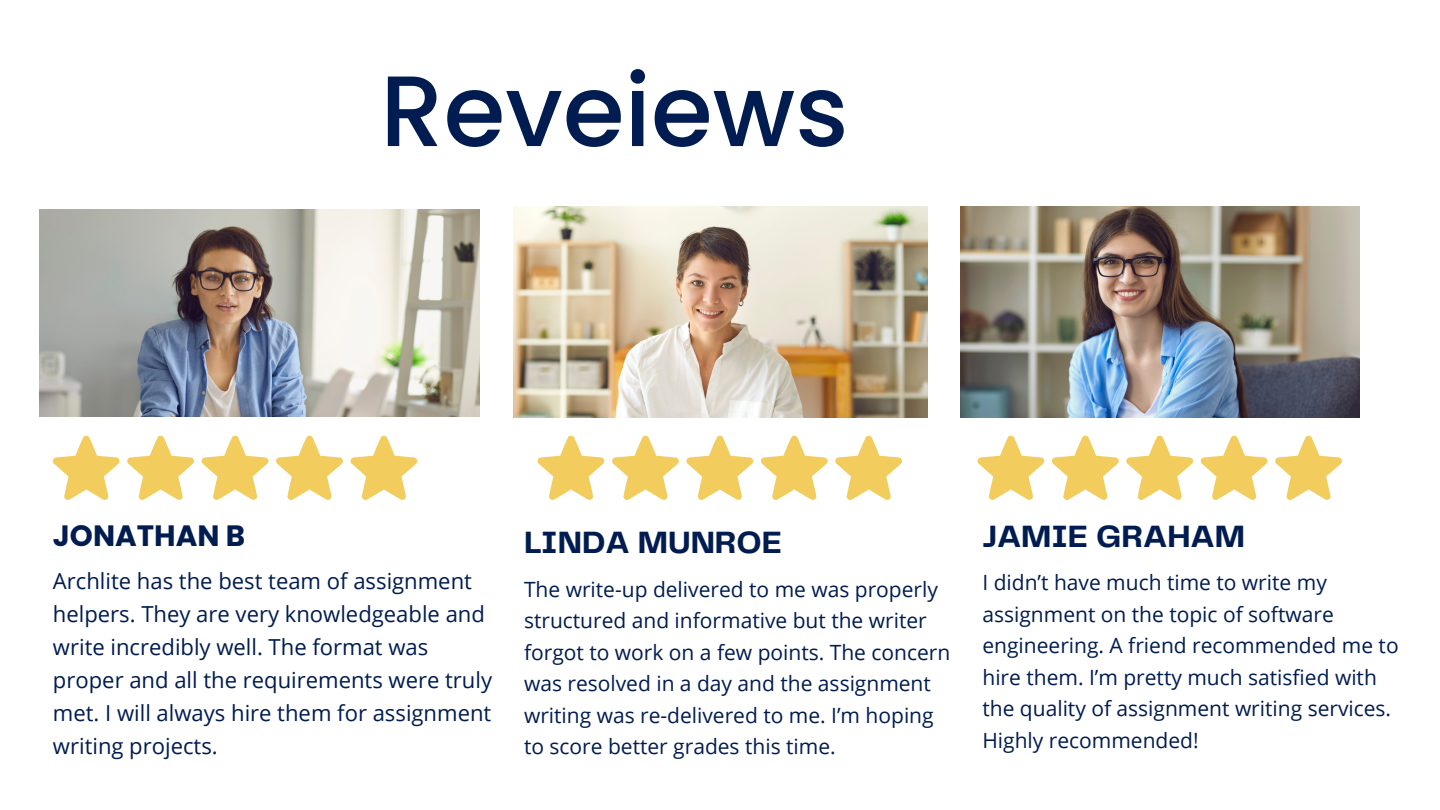
<style>
.page{position:relative;width:1440px;height:810px;background:#fff}
.page>*{position:absolute;margin:0;border:0;box-sizing:border-box;transform-origin:0 0}
.t1{font:500 100px "Poppins";color:#011c50}
.t2{font:700 32px "Telegraf";color:#011c50}
.t3{font:700 29.4px "Poppins";color:#011c50}
.t4{font:22.1px/33.1px "Open Sans";color:#011c50}
.t5{font:21px/31.5px "Open Sans";color:#011c50}
</style>
<div class="page">
<img style="left:40px;top:209px;width:439px;height:208px">
<img style="left:961px;top:206px;width:398px;height:211px">
<img style="left:513px;top:206px;width:414px;height:211px">
<svg style="left:53px;top:435px;width:67px;height:65px"></svg>
<svg style="left:127px;top:435px;width:67px;height:65px"></svg>
<svg style="left:202px;top:435px;width:66px;height:65px"></svg>
<svg style="left:276px;top:435px;width:67px;height:65px"></svg>
<svg style="left:351px;top:435px;width:66px;height:65px"></svg>
<svg style="left:538px;top:435px;width:66px;height:65px"></svg>
<svg style="left:612px;top:435px;width:67px;height:65px"></svg>
<svg style="left:686px;top:435px;width:67px;height:65px"></svg>
<svg style="left:761px;top:435px;width:67px;height:65px"></svg>
<svg style="left:835px;top:435px;width:67px;height:65px"></svg>
<svg style="left:978px;top:435px;width:66px;height:65px"></svg>
<svg style="left:1052px;top:435px;width:67px;height:65px"></svg>
<svg style="left:1126px;top:435px;width:67px;height:65px"></svg>
<svg style="left:1201px;top:435px;width:67px;height:65px"></svg>
<svg style="left:1275px;top:435px;width:67px;height:65px"></svg>
<h1 class="t1" style="left:380px;top:41px;width:470px">Reveiews</h1>
<h3 class="t3" style="left:53px;top:515px;width:194px">JONATHAN B</h3>
<p class="t4" style="left:53px;top:563px;width:441px">Archlite has the best team of assignment helpers. They are very knowledgeable and write incredibly well. The format was proper and all the requirements were truly met. I will always hire them for assignment writing projects.</p>
<h2 class="t2" style="left:524px;top:529px;width:260px">LINDA MUNROE</h2>
<p class="t5" style="left:524px;top:573px;width:428px">The write-up delivered to me was properly structured and informative but the writer forgot to work on a few points. The concern was resolved in a day and the assignment writing was re-delivered to me. I’m hoping to score better grades this time.</p>
<h2 class="t2" style="left:982px;top:522px;width:264px">JAMIE GRAHAM</h2>
<p class="t5" style="left:982px;top:566px;width:418px">I didn’t have much time to write my assignment on the topic of software engineering. A friend recommended me to hire them. I’m pretty much satisfied with the quality of assignment writing services.<br>Highly recommended!</p>
</div>
